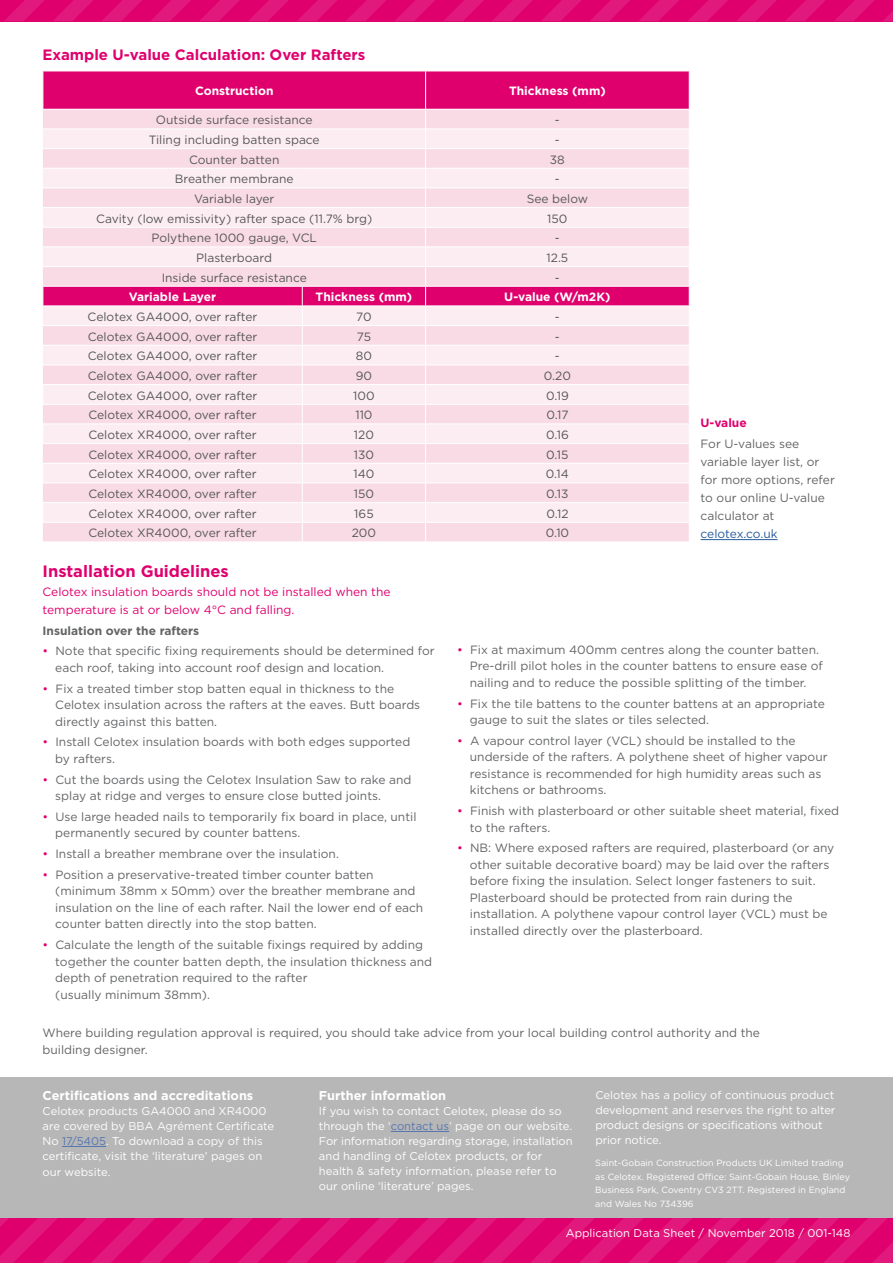
<style>
.page{position:relative;width:893px;height:1263px;background:#fff}
.page>*{position:absolute;margin:0;border:0;box-sizing:border-box;transform-origin:0 0}
.t1{font:700 16.5px "Gotham";color:#df006e}
.t2{font:700 15px "Gotham";color:#df006e}
.t3{font:700 12.75px "Gotham";color:#fff}
.t4{font:12px/16.5px "Gotham";color:#636466}
.t5{font:12px "Gotham";color:#575756}
.t6{font:12px/18px "Gotham";color:#646363}
.t7{font:12px/18px "Gotham";color:#df006e}
.t8{font:700 12px "Gotham";color:#fff}
.t9{font:700 12px "Gotham";color:#636466}
.t10{font:12px "Gotham";letter-spacing:-.005em;color:#275b9b}
.t11{font:700 12px "Gotham";color:#df006e}
.t12{font:11.25px/15px "Gotham";color:#fff}
.t13{font:9px/13.5px "Gotham";color:#fff}
.s1{color:#df006e}
.s2{color:#5576af}
</style>
<div class="page">
<svg style="left:0;top:0;width:893px;height:21px;background:#e00a73"></svg>
<svg style="left:43px;top:71px;width:647px;height:471px;background:#f7cade"></svg>
<hr style="left:43px;top:266px;width:259px;height:1px;background:#fff">
<hr style="left:302px;top:266px;width:124px;height:1px;background:#fff">
<hr style="left:426px;top:266px;width:263px;height:1px;background:#fff">
<hr style="left:701px;top:539px;width:77px;height:1px;background:#275b9b">
<svg style="left:0;top:1217px;width:893px;height:46px;background:#df0d75"></svg>
<div style="left:0;top:1077px;width:893px;height:140px;background:#b8b7b7"></div>
<hr style="left:62px;top:1146px;width:44px;height:1px;background:#5576af">
<hr style="left:391px;top:1131px;width:58px;height:1px;background:#5576af">
<p class="t2" style="left:43px;top:45px;width:324px">Example U-value Calculation: Over Rafters</p>
<p class="t8" style="left:195px;top:83px;width:80px">Construction</p>
<p class="t8" style="left:509px;top:83px;width:98px">Thickness (mm)</p>
<p class="t5" style="left:156px;top:112px;width:158px">Outside surface resistance</p>
<p class="t5" style="left:555px;top:112px;width:6px">-</p>
<p class="t5" style="left:149px;top:132px;width:172px">Tiling including batten space</p>
<p class="t5" style="left:555px;top:132px;width:6px">-</p>
<p class="t5" style="left:189px;top:152px;width:92px">Counter batten</p>
<p class="t5" style="left:550px;top:152px;width:16px">38</p>
<p class="t5" style="left:175px;top:171px;width:120px">Breather membrane</p>
<p class="t5" style="left:555px;top:171px;width:6px">-</p>
<p class="t5" style="left:194px;top:191px;width:82px">Variable layer</p>
<p class="t5" style="left:527px;top:191px;width:63px">See below</p>
<p class="t5" style="left:96px;top:211px;width:278px">Cavity (low emissivity) rafter space (11.7% brg)</p>
<p class="t5" style="left:547px;top:211px;width:22px">150</p>
<p class="t5" style="left:151px;top:230px;width:167px">Polythene 1000 gauge, VCL</p>
<p class="t5" style="left:555px;top:230px;width:6px">-</p>
<p class="t5" style="left:196px;top:250px;width:77px">Plasterboard</p>
<p class="t5" style="left:546px;top:250px;width:23px">12.5</p>
<p class="t5" style="left:162px;top:270px;width:147px">Inside surface resistance</p>
<p class="t5" style="left:555px;top:270px;width:6px">-</p>
<p class="t8" style="left:129px;top:289px;width:89px">Variable Layer</p>
<p class="t8" style="left:316px;top:289px;width:98px">Thickness (mm)</p>
<p class="t8" style="left:504px;top:289px;width:108px">U-value (W/m2K)</p>
<p class="t5" style="left:88px;top:309px;width:171px">Celotex GA4000, over rafter</p>
<p class="t5" style="left:356px;top:309px;width:17px">70</p>
<p class="t5" style="left:555px;top:309px;width:6px">-</p>
<p class="t5" style="left:88px;top:329px;width:171px">Celotex GA4000, over rafter</p>
<p class="t5" style="left:357px;top:329px;width:16px">75</p>
<p class="t5" style="left:555px;top:329px;width:6px">-</p>
<p class="t5" style="left:88px;top:348px;width:171px">Celotex GA4000, over rafter</p>
<p class="t5" style="left:356px;top:348px;width:18px">80</p>
<p class="t5" style="left:555px;top:348px;width:6px">-</p>
<p class="t5" style="left:88px;top:368px;width:171px">Celotex GA4000, over rafter</p>
<p class="t5" style="left:356px;top:368px;width:18px">90</p>
<p class="t5" style="left:544px;top:368px;width:29px">0.20</p>
<p class="t5" style="left:88px;top:388px;width:171px">Celotex GA4000, over rafter</p>
<p class="t5" style="left:353px;top:388px;width:23px">100</p>
<p class="t5" style="left:546px;top:388px;width:24px">0.19</p>
<p class="t5" style="left:88px;top:407px;width:170px">Celotex XR4000, over rafter</p>
<p class="t5" style="left:355px;top:407px;width:19px">110</p>
<p class="t5" style="left:546px;top:407px;width:24px">0.17</p>
<p class="t5" style="left:88px;top:427px;width:170px">Celotex XR4000, over rafter</p>
<p class="t5" style="left:354px;top:427px;width:22px">120</p>
<p class="t5" style="left:546px;top:427px;width:24px">0.16</p>
<p class="t5" style="left:88px;top:447px;width:170px">Celotex XR4000, over rafter</p>
<p class="t5" style="left:354px;top:447px;width:22px">130</p>
<p class="t5" style="left:546px;top:447px;width:24px">0.15</p>
<p class="t5" style="left:88px;top:466px;width:170px">Celotex XR4000, over rafter</p>
<p class="t5" style="left:353px;top:466px;width:22px">140</p>
<p class="t5" style="left:546px;top:466px;width:25px">0.14</p>
<p class="t5" style="left:88px;top:486px;width:170px">Celotex XR4000, over rafter</p>
<p class="t5" style="left:354px;top:486px;width:22px">150</p>
<p class="t5" style="left:546px;top:486px;width:24px">0.13</p>
<p class="t5" style="left:88px;top:506px;width:170px">Celotex XR4000, over rafter</p>
<p class="t5" style="left:354px;top:506px;width:21px">165</p>
<p class="t5" style="left:546px;top:506px;width:24px">0.12</p>
<p class="t5" style="left:88px;top:525px;width:170px">Celotex XR4000, over rafter</p>
<p class="t5" style="left:352px;top:525px;width:26px">200</p>
<p class="t5" style="left:546px;top:525px;width:25px">0.10</p>
<p class="t11" style="left:701px;top:415px;width:48px">U-value</p>
<p class="t6" style="left:701px;top:435px;width:136px">For U-values see variable layer list, or for more options, refer to our online U-value calculator at</p>
<p class="t10" style="left:701px;top:526px;width:79px">celotex.co.uk</p>
<h1 class="t1" style="left:43px;top:560px;width:188px">Installation Guidelines</h1>
<p class="t7" style="left:43px;top:582px;width:350px">Celotex insulation boards should not be installed when the temperature is at or below 4°C and falling.</p>
<p class="t9" style="left:43px;top:622px;width:158px">Insulation over the rafters</p>
<p class="t4" style="left:55px;top:643px;width:381px;text-indent:-13px"><span class="s1">•</span> Note that specific fixing requirements should be determined for each roof, taking into account roof design and location.</p>
<p class="t4" style="left:55px;top:680px;width:366px;text-indent:-13px"><span class="s1">•</span> Fix a treated timber stop batten equal in thickness to the<br>Celotex insulation across the rafters at the eaves. Butt boards directly against this batten.</p>
<p class="t4" style="left:55px;top:734px;width:357px;text-indent:-13px"><span class="s1">•</span> Install Celotex insulation boards with both edges supported by rafters.</p>
<p class="t4" style="left:55px;top:771px;width:358px;text-indent:-13px"><span class="s1">•</span> Cut the boards using the Celotex Insulation Saw to rake and splay at ridge and verges to ensure close butted joints.</p>
<p class="t4" style="left:55px;top:808px;width:363px;text-indent:-13px"><span class="s1">•</span> Use large headed nails to temporarily fix board in place, until permanently secured by counter battens.</p>
<p class="t4" style="left:43px;top:845px;width:298px"><span class="s1">•</span> Install a breather membrane over the insulation.</p>
<p class="t4" style="left:55px;top:866px;width:370px;text-indent:-13px"><span class="s1">•</span> Position a preservative-treated timber counter batten (minimum 38mm x 50mm) over the breather membrane and insulation on the line of each rafter. Nail the lower end of each counter batten directly into the stop batten.</p>
<p class="t4" style="left:55px;top:936px;width:378px;text-indent:-13px"><span class="s1">•</span> Calculate the length of the suitable fixings required by adding together the counter batten depth, the insulation thickness and depth of penetration required to the rafter<br>(usually minimum 38mm).</p>
<p class="t4" style="left:470px;top:641px;width:355px;text-indent:-13px"><span class="s1">•</span> Fix at maximum 400mm centres along the counter batten.<br>Pre-drill pilot holes in the counter battens to ensure ease of nailing and to reduce the possible splitting of the timber.</p>
<p class="t4" style="left:470px;top:695px;width:356px;text-indent:-13px"><span class="s1">•</span> Fix the tile battens to the counter battens at an appropriate gauge to suit the slates or tiles selected.</p>
<p class="t4" style="left:470px;top:732px;width:359px;text-indent:-13px"><span class="s1">•</span> A vapour control layer (VCL) should be installed to the underside of the rafters. A polythene sheet of higher vapour resistance is recommended for high humidity areas such as kitchens or bathrooms.</p>
<p class="t4" style="left:470px;top:802px;width:371px;text-indent:-13px"><span class="s1">•</span> Finish with plasterboard or other suitable sheet material, fixed to the rafters.</p>
<p class="t4" style="left:470px;top:839px;width:366px;text-indent:-13px"><span class="s1">•</span> NB: Where exposed rafters are required, plasterboard (or any other suitable decorative board) may be laid over the rafters before fixing the insulation. Select longer fasteners to suit.<br>Plasterboard should be protected from rain during the installation. A polythene vapour control layer (VCL) must be installed directly over the plasterboard.</p>
<p class="t6" style="left:43px;top:1024px;width:719px;line-height:16.5px">Where building regulation approval is required, you should take advice from your local building control authority and the building designer.</p>
<p class="t3" style="left:43px;top:1087px;width:212px">Certifications and accreditations</p>
<p class="t12" style="left:43px;top:1103px;width:233px">Celotex products GA4000 and XR4000 are covered by BBA Agrément Certificate No <span class="s2">17/5405</span>. To download a copy of this certificate, visit the ‘literature’ pages on our website.</p>
<p class="t12" style="left:595px;top:1087px;width:242px">Celotex has a policy of continuous product development and reserves the right to alter product designs or specifications without prior notice.</p>
<p class="t13" style="left:595px;top:1156px;width:256px">Saint-Gobain Construction Products UK Limited trading as Celotex. Registered Office: Saint-Gobain House, Binley Business Park, Coventry CV3 2TT. Registered in England and Wales No 734396</p>
<p class="t12" style="left:566px;top:1225px;width:286px">Application Data Sheet / November 2018 / 001-148</p>
<p class="t3" style="left:319px;top:1087px;width:129px">Further information</p>
<p class="t12" style="left:319px;top:1103px;width:255px">If you wish to contact Celotex, please do so through the ‘<span class="s2">contact us</span>’ page on our website.<br>For information regarding storage, installation and handling of Celotex products, or for health &amp; safety information, please refer to our online ‘literature’ pages.</p>
</div>
